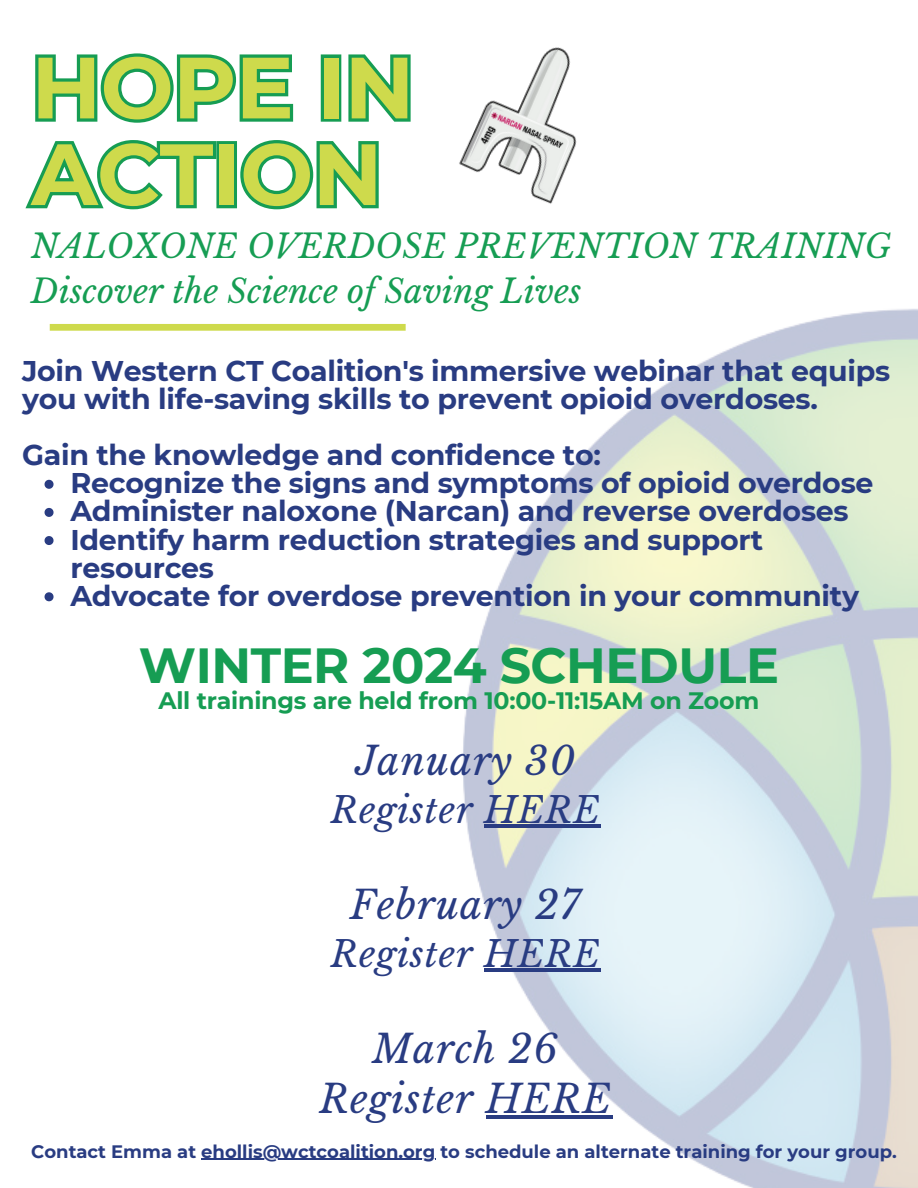
<style>
.page{position:relative;width:918px;height:1188px;background:#fff}
.page>*{position:absolute;margin:0;border:0;box-sizing:border-box;transform-origin:0 0}
.t1{font:700 86.7px "Montserrat";letter-spacing:-.01em;color:#ceda4c}
.t2{font:700 49.2px "Montserrat";letter-spacing:-.01em;color:#169d53}
.t3{font:italic 38.85px "Libre Baskerville";letter-spacing:.025em;color:#293c82}
.t4{font:italic 35.85px "Libre Baskerville";letter-spacing:.025em;color:#293c82}
.t5{font:italic 32.7px "Libre Baskerville";letter-spacing:.005em;color:#169d53}
.t6{font:700 28.5px/28.2px "Montserrat";letter-spacing:-.01em;color:#293c82}
.t7{font:700 23.7px "Montserrat";letter-spacing:-.01em;color:#169d53}
.t8{font:700 18px "Montserrat";color:#293c82}
</style>
<div class="page">
<img style="left:201px;top:309px;width:717px;height:879px">
<div style="left:50px;top:324px;width:356px;height:7px;background:#ceda4c"></div>
<img style="left:459px;top:47px;width:118px;height:157px">
<svg style="left:35px;top:53px;width:376px;height:70px"></svg>
<svg style="left:25px;top:140px;width:354px;height:70px"></svg>
<hr style="left:484px;top:825px;width:117px;height:3px;background:#293c82">
<hr style="left:484px;top:969px;width:117px;height:3px;background:#293c82">
<hr style="left:486px;top:1115px;width:126px;height:3px;background:#293c82">
<svg style="left:45px;top:480px;width:9px;height:9px"></svg>
<svg style="left:45px;top:508px;width:9px;height:9px"></svg>
<svg style="left:45px;top:536px;width:9px;height:9px"></svg>
<svg style="left:45px;top:592px;width:9px;height:9px"></svg>
<hr style="left:201px;top:1159px;width:234px;height:1px;background:#293c82">
<p class="t1" style="left:31px;top:34px;width:385px">HOPE IN</p>
<p class="t1" style="left:31px;top:121px;width:353px">ACTION</p>
<p class="t5" style="left:31px;top:226px;width:861px">NALOXONE OVERDOSE PREVENTION TRAINING</p>
<p class="t5" style="left:31px;top:271px;width:552px">Discover the Science of Saving Lives</p>
<p class="t6" style="left:22px;top:356px;width:870px">Join Western CT Coalition's immersive webinar that equips you with life-saving skills to prevent opioid overdoses.</p>
<p class="t6" style="left:22px;top:441px;width:580px">Gain the knowledge and confidence to:</p>
<p class="t6" style="left:70px;top:469px;width:805px">Recognize the signs and symptoms of opioid overdose</p>
<p class="t6" style="left:70px;top:497px;width:780px">Administer naloxone (Narcan) and reverse overdoses</p>
<p class="t6" style="left:70px;top:525px;width:694px">Identify harm reduction strategies and support resources</p>
<p class="t6" style="left:70px;top:581px;width:790px">Advocate for overdose prevention in your community</p>
<p class="t2" style="left:139px;top:636px;width:642px">WINTER 2024 SCHEDULE</p>
<p class="t7" style="left:158px;top:686px;width:602px">All trainings are held from 10:00-11:15AM on Zoom</p>
<p class="t3" style="left:356px;top:738px;width:221px">January 30</p>
<p class="t4" style="left:331px;top:788px;width:270px">Register HERE</p>
<p class="t3" style="left:350px;top:882px;width:232px">February 27</p>
<p class="t4" style="left:331px;top:932px;width:270px">Register HERE</p>
<p class="t3" style="left:373px;top:1026px;width:187px">March 26</p>
<p class="t3" style="left:320px;top:1075px;width:293px">Register HERE</p>
<p class="t8" style="left:31px;top:1140px;width:867px">Contact Emma at ehollis@wctcoalition.org to schedule an alternate training for your group.</p>
</div>
